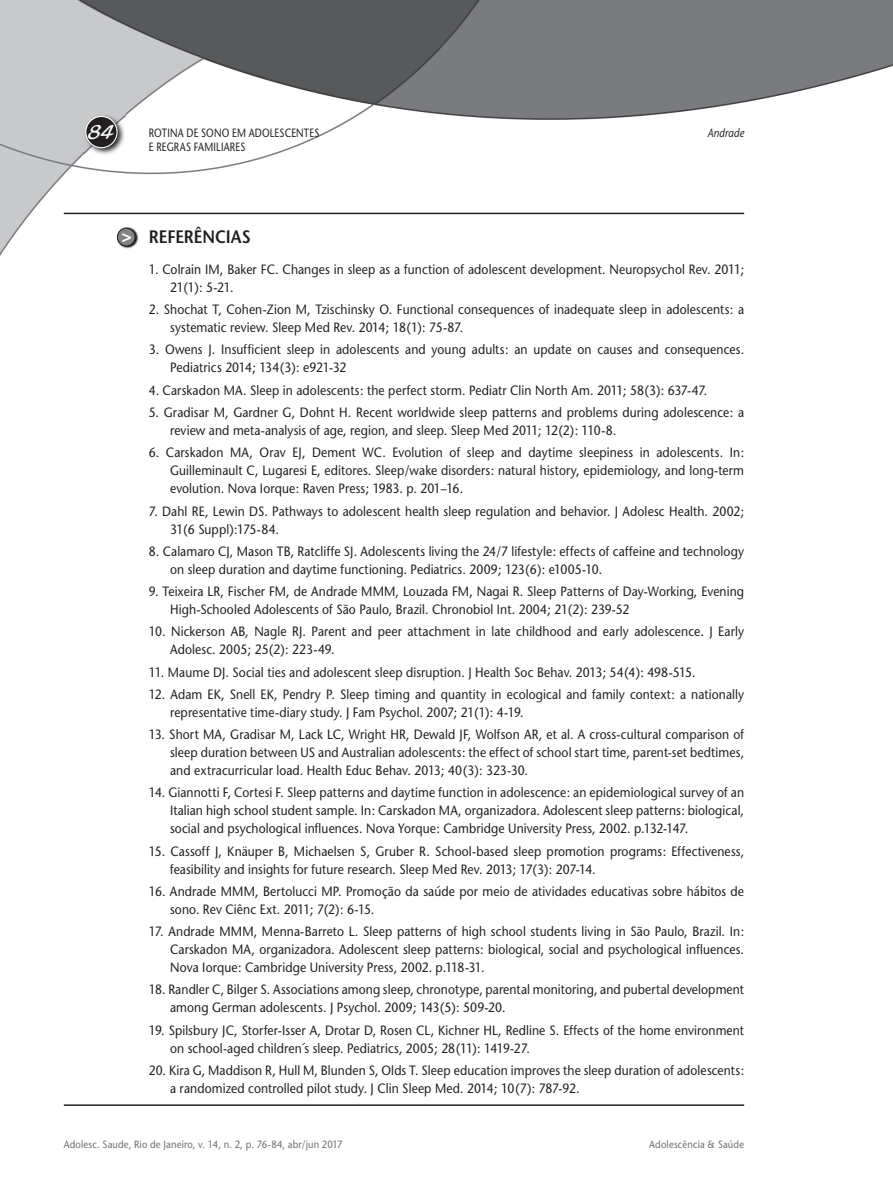
<style>
.page{position:relative;width:893px;height:1191px;background:#fff}
.page>*{position:absolute;margin:0;border:0;box-sizing:border-box;transform-origin:0 0}
.t1{font:21px "Blacklight D";color:#fff}
.t2{font:600 18px "Stone Sans";letter-spacing:-.005em;color:#231f20;scale:.9 1}
.t3{font:700 17.25px "Helvetica";color:#fff}
.t4{font:13.5px/18px "Stone Sans";letter-spacing:.01em;color:#231f20;scale:.9 1}
.t5{font:12px "Stone Sans";letter-spacing:.02em;color:#231f20;scale:.8 1}
.t6{font:italic 12px "Stone Sans";letter-spacing:.01em;color:#231f20;scale:.85 1}
.t7{font:10.5px "Stone Sans";letter-spacing:.02em;color:#6c6d70;scale:.9 1}
</style>
<div class="page">
<img style="left:0;top:0;width:893px;height:256px">
<img style="left:84px;top:114px;width:41px;height:42px">
<div style="left:86px;top:116px;width:31px;height:32px;background:#231f20;border-radius:50%"></div>
<div style="left:85px;top:116px;width:33px;height:32px;border:1px solid #fff;border-radius:50%"></div>
<hr style="left:64px;top:213px;width:680px;height:1px;background:#231f20">
<img style="left:117px;top:227px;width:21px;height:21px">
<div style="left:117px;top:228px;width:18px;height:18px;background:#808285;border-radius:50%"></div>
<div style="left:117px;top:228px;width:19px;height:18px;border:1px solid #231f20;border-radius:50%"></div>
<hr style="left:64px;top:1104px;width:680px;height:2px;background:#231f20">
<h1 class="t1" style="left:88px;top:119px;width:28px">84</h1>
<p class="t5" style="left:149px;top:125px;width:215px">ROTINA DE SONO EM ADOLESCENTES</p>
<p class="t6" style="left:707px;top:125px;width:45px">Andrade</p>
<p class="t5" style="left:149px;top:140px;width:122px">E REGRAS FAMILIARES</p>
<p class="t3" style="left:122px;top:225px;width:12px">&gt;</p>
<h2 class="t2" style="left:149px;top:226px;width:115px">REFERÊNCIAS</h2>
<p class="t4" style="left:170px;top:260px;width:639px;text-indent:-21px">1. Colrain IM, Baker FC. Changes in sleep as a function of adolescent development. Neuropsychol Rev. 2011;<br>21(1): 5-21.</p>
<p class="t4" style="left:170px;top:300px;width:639px;text-indent:-21px">2. Shochat T, Cohen-Zion M, Tzischinsky O. Functional consequences of inadequate sleep in adolescents: a systematic review. Sleep Med Rev. 2014; 18(1): 75-87.</p>
<p class="t4" style="left:170px;top:341px;width:639px;text-indent:-21px">3. Owens J. Insufficient sleep in adolescents and young adults: an update on causes and consequences.<br>Pediatrics 2014; 134(3): e921-32</p>
<p class="t4" style="left:149px;top:381px;width:622px">4. Carskadon MA. Sleep in adolescents: the perfect storm. Pediatr Clin North Am. 2011; 58(3): 637-47.</p>
<p class="t4" style="left:170px;top:403px;width:639px;text-indent:-21px">5. Gradisar M, Gardner G, Dohnt H. Recent worldwide sleep patterns and problems during adolescence: a review and meta-analysis of age, region, and sleep. Sleep Med 2011; 12(2): 110-8.</p>
<p class="t4" style="left:170px;top:443px;width:639px;text-align:justify;text-indent:-21px">6. Carskadon MA, Orav EJ, Dement WC. Evolution of sleep and daytime sleepiness in adolescents. In:<br>Guilleminault C, Lugaresi E, editores. Sleep/wake disorders: natural history, epidemiology, and long-term evolution. Nova Iorque: Raven Press; 1983. p. 201–16.</p>
<p class="t4" style="left:170px;top:502px;width:639px;text-indent:-21px">7. Dahl RE, Lewin DS. Pathways to adolescent health sleep regulation and behavior. J Adolesc Health. 2002;<br>31(6 Suppl):175-84.</p>
<p class="t4" style="left:170px;top:542px;width:639px;text-indent:-21px">8. Calamaro CJ, Mason TB, Ratcliffe SJ. Adolescents living the 24/7 lifestyle: effects of caffeine and technology on sleep duration and daytime functioning. Pediatrics. 2009; 123(6): e1005-10.</p>
<p class="t4" style="left:170px;top:582px;width:639px;text-indent:-21px">9. Teixeira LR, Fischer FM, de Andrade MMM, Louzada FM, Nagai R. Sleep Patterns of Day-Working, Evening<br>High-Schooled Adolescents of São Paulo, Brazil. Chronobiol Int. 2004; 21(2): 239-52</p>
<p class="t4" style="left:170px;top:622px;width:639px;text-indent:-21px">10. Nickerson AB, Nagle RJ. Parent and peer attachment in late childhood and early adolescence. J Early<br>Adolesc. 2005; 25(2): 223-49.</p>
<p class="t4" style="left:149px;top:663px;width:609px">11. Maume DJ. Social ties and adolescent sleep disruption. J Health Soc Behav. 2013; 54(4): 498-515.</p>
<p class="t4" style="left:170px;top:685px;width:639px;text-indent:-21px">12. Adam EK, Snell EK, Pendry P. Sleep timing and quantity in ecological and family context: a nationally representative time-diary study. J Fam Psychol. 2007; 21(1): 4-19.</p>
<p class="t4" style="left:170px;top:725px;width:639px;text-align:justify;text-indent:-21px">13. Short MA, Gradisar M, Lack LC, Wright HR, Dewald JF, Wolfson AR, et al. A cross-cultural comparison of sleep duration between US and Australian adolescents: the effect of school start time, parent-set bedtimes, and extracurricular load. Health Educ Behav. 2013; 40(3): 323-30.</p>
<p class="t4" style="left:170px;top:783px;width:639px;text-align:justify;text-indent:-21px">14. Giannotti F, Cortesi F. Sleep patterns and daytime function in adolescence: an epidemiological survey of an Italian high school student sample. In: Carskadon MA, organizadora. Adolescent sleep patterns: biological, social and psychological influences. Nova Yorque: Cambridge University Press, 2002. p.132-147.</p>
<p class="t4" style="left:170px;top:842px;width:639px;text-indent:-21px">15. Cassoff J, Knäuper B, Michaelsen S, Gruber R. School-based sleep promotion programs: Effectiveness, feasibility and insights for future research. Sleep Med Rev. 2013; 17(3): 207-14.</p>
<p class="t4" style="left:170px;top:882px;width:639px;text-indent:-21px">16. Andrade MMM, Bertolucci MP. Promoção da saúde por meio de atividades educativas sobre hábitos de sono. Rev Ciênc Ext. 2011; 7(2): 6-15.</p>
<p class="t4" style="left:170px;top:922px;width:639px;text-align:justify;text-indent:-21px">17. Andrade MMM, Menna-Barreto L. Sleep patterns of high school students living in São Paulo, Brazil. In:<br>Carskadon MA, organizadora. Adolescent sleep patterns: biological, social and psychological influences.<br>Nova Iorque: Cambridge University Press, 2002. p.118-31.</p>
<p class="t4" style="left:170px;top:980px;width:639px;text-indent:-21px">18. Randler C, Bilger S. Associations among sleep, chronotype, parental monitoring, and pubertal development among German adolescents. J Psychol. 2009; 143(5): 509-20.</p>
<p class="t4" style="left:170px;top:1021px;width:639px;text-indent:-21px">19. Spilsbury JC, Storfer-Isser A, Drotar D, Rosen CL, Kichner HL, Redline S. Effects of the home environment on school-aged children´s sleep. Pediatrics, 2005; 28(11): 1419-27.</p>
<p class="t4" style="left:170px;top:1061px;width:639px;text-indent:-21px">20. Kira G, Maddison R, Hull M, Blunden S, Olds T. Sleep education improves the sleep duration of adolescents: a randomized controlled pilot study. J Clin Sleep Med. 2014; 10(7): 787-92.</p>
<p class="t7" style="left:64px;top:1137px;width:311px">Adolesc. Saude, Rio de Janeiro, v. 14, n. 2, p. 76-84, abr/jun 2017</p>
<p class="t7" style="left:649px;top:1137px;width:107px">Adolescência &amp; Saúde</p>
</div>
